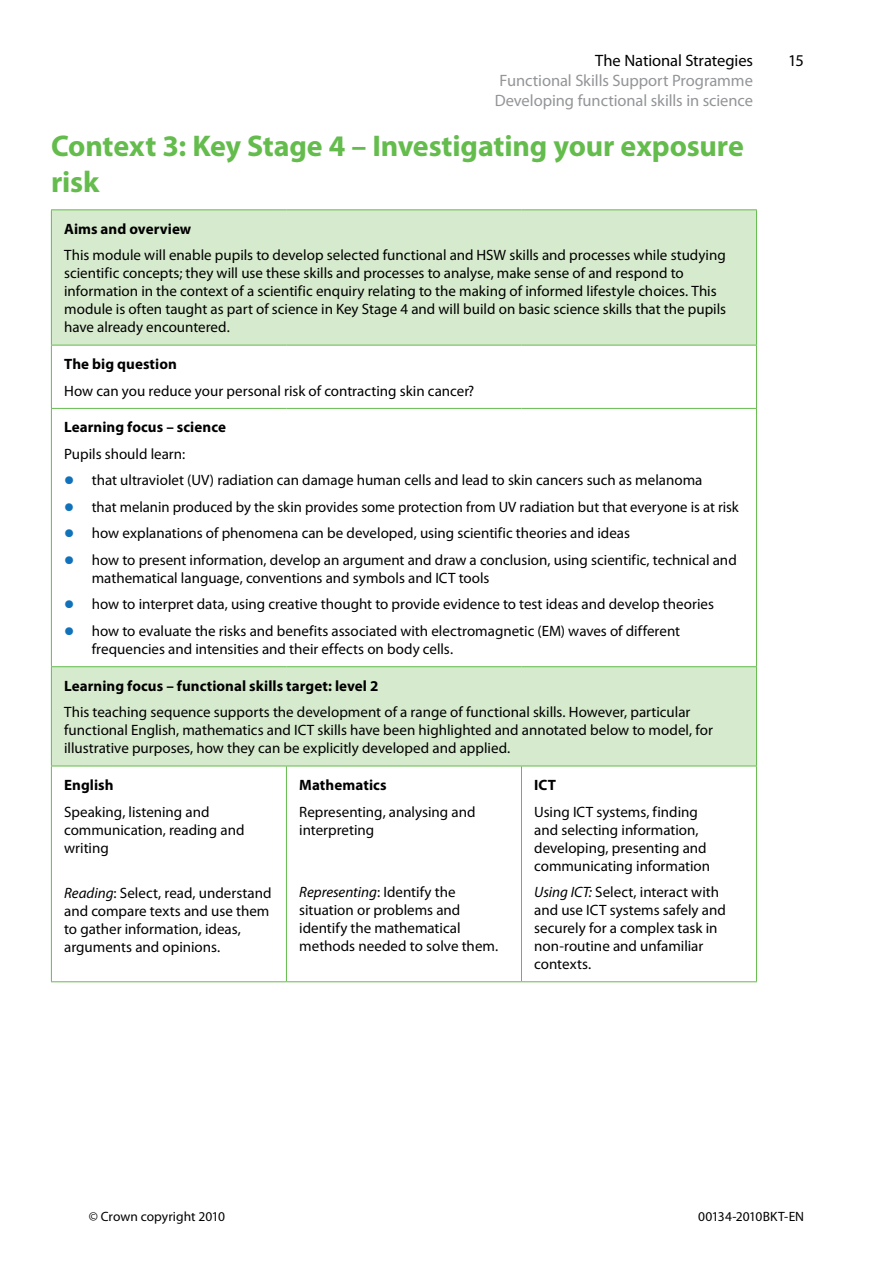
<style>
.page{position:relative;width:893px;height:1263px;background:#fff}
.page>*{position:absolute;margin:0;border:0;box-sizing:border-box;transform-origin:0 0}
.A_head{font:700 30px/36px "Myriad Pro";letter-spacing:-.005em;color:#64bc4d}
.t1{font:16.5px/19.8px "Myriad Pro";letter-spacing:-.005em;color:#939598}
.t2{font:16.5px "Myriad Pro";letter-spacing:-.005em;color:#000}
.Para_table{font:15px/18px "Myriad Pro";color:#000}
.Para_table_bullet1{font:15px/18px "Myriad Pro";color:#000}
.Para_table-2{font:700 15px "Myriad Pro";letter-spacing:.005em;color:#000}
.t3{font:13.5px "Myriad Pro";letter-spacing:-.005em;color:#000}
.s1{font-weight:700;font-size:30px;color:#1072ba}
.s2{font-style:italic}
</style>
<div class="page">
<svg style="left:52px;top:210px;width:704px;height:556px"></svg>
<hr style="left:756px;top:210px;width:1px;height:135px;background:#64bc4d">
<hr style="left:756px;top:345px;width:1px;height:63px;background:#64bc4d">
<hr style="left:756px;top:409px;width:1px;height:257px;background:#64bc4d">
<hr style="left:756px;top:667px;width:1px;height:99px;background:#64bc4d">
<hr style="left:286px;top:766px;width:1px;height:215px;background:#64bc4d">
<hr style="left:521px;top:766px;width:1px;height:215px;background:#64bc4d">
<hr style="left:756px;top:766px;width:1px;height:215px;background:#64bc4d">
<hr style="left:51px;top:209px;width:235px;height:1px;background:#64bc4d">
<hr style="left:51px;top:210px;width:1px;height:135px;background:#64bc4d">
<hr style="left:286px;top:209px;width:235px;height:1px;background:#64bc4d">
<hr style="left:521px;top:209px;width:236px;height:1px;background:#64bc4d">
<hr style="left:51px;top:345px;width:235px;height:1px;background:#64bc4d">
<hr style="left:51px;top:345px;width:1px;height:63px;background:#64bc4d">
<hr style="left:286px;top:345px;width:235px;height:1px;background:#64bc4d">
<hr style="left:521px;top:345px;width:236px;height:1px;background:#64bc4d">
<hr style="left:51px;top:408px;width:235px;height:1px;background:#64bc4d">
<hr style="left:51px;top:409px;width:1px;height:257px;background:#64bc4d">
<hr style="left:286px;top:408px;width:235px;height:1px;background:#64bc4d">
<hr style="left:521px;top:408px;width:236px;height:1px;background:#64bc4d">
<hr style="left:51px;top:666px;width:235px;height:1px;background:#64bc4d">
<hr style="left:51px;top:667px;width:1px;height:99px;background:#64bc4d">
<hr style="left:286px;top:666px;width:235px;height:1px;background:#64bc4d">
<hr style="left:521px;top:666px;width:236px;height:1px;background:#64bc4d">
<hr style="left:51px;top:766px;width:235px;height:1px;background:#64bc4d">
<hr style="left:51px;top:766px;width:1px;height:215px;background:#64bc4d">
<hr style="left:286px;top:766px;width:235px;height:1px;background:#64bc4d">
<hr style="left:521px;top:766px;width:236px;height:1px;background:#64bc4d">
<hr style="left:51px;top:981px;width:235px;height:1px;background:#64bc4d">
<hr style="left:286px;top:981px;width:235px;height:1px;background:#64bc4d">
<hr style="left:521px;top:981px;width:236px;height:1px;background:#64bc4d">
<p class="t2" style="left:595px;top:50px;width:159px">The National Strategies</p>
<p class="t2" style="left:788px;top:50px;width:17px">15</p>
<p class="t1" style="left:495px;top:70px;width:260px">Functional Skills Support Programme<br>Developing functional skills in science</p>
<p class="A_head" style="left:51px;top:127px;width:694px">Context 3: Key Stage 4 – Investigating your exposure risk</p>
<p class="Para_table-2" style="left:64px;top:219px;width:129px">Aims and overview</p>
<p class="Para_table" style="left:64px;top:246px;width:663px">This module will enable pupils to develop selected functional and HSW skills and processes while studying scientific concepts; they will use these skills and processes to analyse, make sense of and respond to information in the context of a scientific enquiry relating to the making of informed lifestyle choices. This module is often taught as part of science in Key Stage 4 and will build on basic science skills that the pupils have already encountered.</p>
<p class="Para_table-2" style="left:64px;top:354px;width:114px">The big question</p>
<p class="Para_table" style="left:64px;top:381px;width:412px">How can you reduce your personal risk of contracting skin cancer?</p>
<p class="Para_table-2" style="left:64px;top:418px;width:163px">Learning focus – science</p>
<p class="Para_table" style="left:64px;top:445px;width:123px">Pupils should learn:</p>
<p class="Para_table_bullet1" style="left:64px;top:471px;width:640px"><span class="s1">•</span> that ultraviolet (UV) radiation can damage human cells and lead to skin cancers such as melanoma</p>
<p class="Para_table_bullet1" style="left:64px;top:498px;width:676px"><span class="s1">•</span> that melanin produced by the skin provides some protection from UV radiation but that everyone is at risk</p>
<p class="Para_table_bullet1" style="left:64px;top:524px;width:567px"><span class="s1">•</span> how explanations of phenomena can be developed, using scientific theories and ideas</p>
<p class="Para_table_bullet1" style="left:92px;top:551px;width:646px;text-indent:-28px"><span class="s1">•</span> how to present information, develop an argument and draw a conclusion, using scientific, technical and mathematical language, conventions and symbols and ICT tools</p>
<p class="Para_table_bullet1" style="left:64px;top:595px;width:651px"><span class="s1">•</span> how to interpret data, using creative thought to provide evidence to test ideas and develop theories</p>
<p class="Para_table_bullet1" style="left:92px;top:622px;width:590px;text-indent:-28px"><span class="s1">•</span> how to evaluate the risks and benefits associated with electromagnetic (EM) waves of different frequencies and intensities and their effects on body cells.</p>
<p class="Para_table-2" style="left:64px;top:676px;width:316px">Learning focus – functional skills target: level 2</p>
<p class="Para_table" style="left:64px;top:703px;width:650px">This teaching sequence supports the development of a range of functional skills. However, particular functional English, mathematics and ICT skills have been highlighted and annotated below to model, for illustrative purposes, how they can be explicitly developed and applied.</p>
<p class="Para_table-2" style="left:64px;top:775px;width:51px">English</p>
<p class="Para_table" style="left:64px;top:802px;width:182px">Speaking, listening and communication, reading and writing</p>
<p class="Para_table" style="left:64px;top:884px;width:209px"><span class="s2">Reading</span>: Select, read, understand and compare texts and use them to gather information, ideas, arguments and opinions.</p>
<p class="Para_table-2" style="left:299px;top:775px;width:89px">Mathematics</p>
<p class="Para_table" style="left:299px;top:802px;width:178px">Representing, analysing and interpreting</p>
<p class="Para_table-2" style="left:534px;top:775px;width:23px">ICT</p>
<p class="Para_table" style="left:534px;top:802px;width:177px">Using ICT systems, finding and selecting information, developing, presenting and communicating information</p>
<p class="Para_table" style="left:534px;top:883px;width:193px"><span class="s2">Using ICT:</span> Select, interact with and use ICT systems safely and securely for a complex task in non-routine and unfamiliar contexts.</p>
<p class="Para_table" style="left:299px;top:883px;width:201px"><span class="s2">Representing</span>: Identify the situation or problems and identify the mathematical methods needed to solve them.</p>
<p class="t3" style="left:89px;top:1208px;width:138px">© Crown copyright 2010</p>
<p class="t3" style="left:698px;top:1208px;width:107px">00134-2010BKT-EN</p>
</div>
